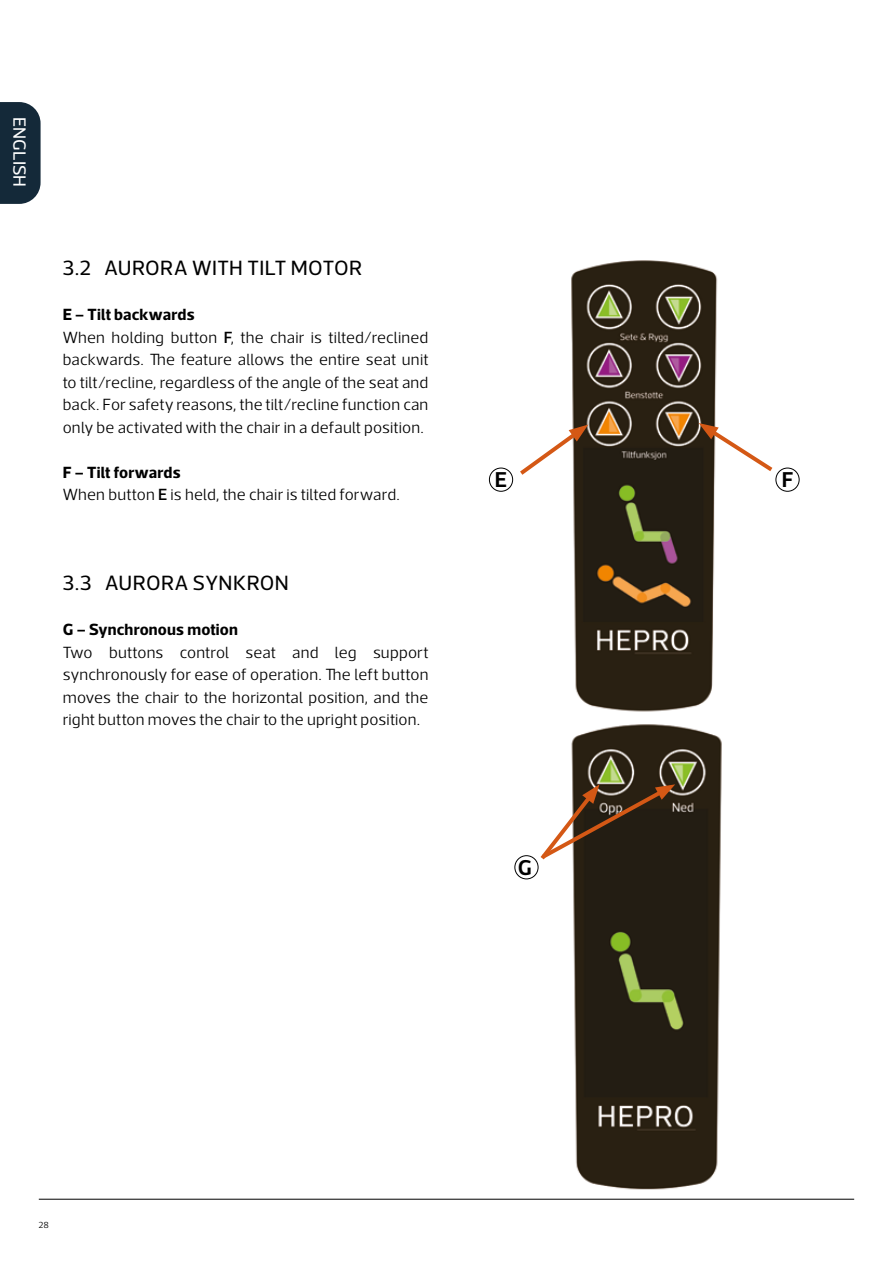
<style>
.page{position:relative;width:893px;height:1263px;background:#fff}
.page>*{position:absolute;margin:0;border:0;box-sizing:border-box;transform-origin:0 0}
.t1{font:600 21.9px "Acto";color:#000}
.t2{font:21px "Acto";letter-spacing:.02em;color:#000}
.t3{font:18px "Acto";letter-spacing:.005em;color:#fff}
.t4{font:300 16.5px/22.5px "Acto";letter-spacing:.01em;color:#000}
.t5{font:700 16.5px "Acto";letter-spacing:.01em;color:#000}
.t6{font:300 9px "Acto";color:#000}
.s1{font-weight:700}
.s2{font-weight:500}
</style>
<div class="page">
<hr style="left:39px;top:1199px;width:815px;height:1px;background:#000">
<svg style="left:0;top:102px;width:41px;height:102px"></svg>
<img style="left:488px;top:261px;width:312px;height:451px">
<img style="left:514px;top:724px;width:208px;height:466px">
<div style="left:489px;top:467px;width:24px;height:25px;border:1px solid #000;border-radius:50%"></div>
<div style="left:775px;top:467px;width:25px;height:25px;border:1px solid #000;border-radius:50%"></div>
<div style="left:514px;top:855px;width:25px;height:24px;border:1px solid #000;border-radius:50%"></div>
<svg style="left:699px;top:423px;width:76px;height:51px"></svg>
<svg style="left:517px;top:425px;width:71px;height:52px"></svg>
<svg style="left:538px;top:784px;width:137px;height:78px"></svg>
<p class="t3" style="left:30px;top:117px;width:72px;rotate:90deg">ENGLISH</p>
<p class="t2" style="left:63px;top:256px;width:301px">3.2 AURORA WITH TILT MOTOR</p>
<p class="t4" style="left:63px;top:303px;width:367px"><span class="s1">E – Tilt backwards<br></span>When holding button <span class="s2">F</span>, the chair is tilted/reclined backwards. The feature allows the entire seat unit to tilt/recline, regardless of the angle of the seat and back. For safety reasons, the tilt/recline function can only be activated with the chair in a default position.</p>
<p class="t4" style="left:63px;top:461px;width:339px"><span class="s1">F – Tilt forwards<br></span>When button <span class="s2">E</span> is held, the chair is tilted forward.</p>
<p class="t2" style="left:63px;top:571px;width:228px">3.3 AURORA SYNKRON</p>
<p class="t5" style="left:63px;top:619px;width:177px">G – Synchronous motion</p>
<p class="t4" style="left:63px;top:641px;width:367px;text-align:justify">Two buttons control seat and leg support synchronously for ease of operation. The left button moves the chair to the horizontal position, and the right button moves the chair to the upright position.</p>
<h1 class="t1" style="left:495px;top:466px;width:14px">E</h1>
<h1 class="t1" style="left:782px;top:466px;width:13px">F</h1>
<h1 class="t1" style="left:518px;top:854px;width:16px">G</h1>
<p class="t6" style="left:39px;top:1219px;width:12px">28</p>
</div>
